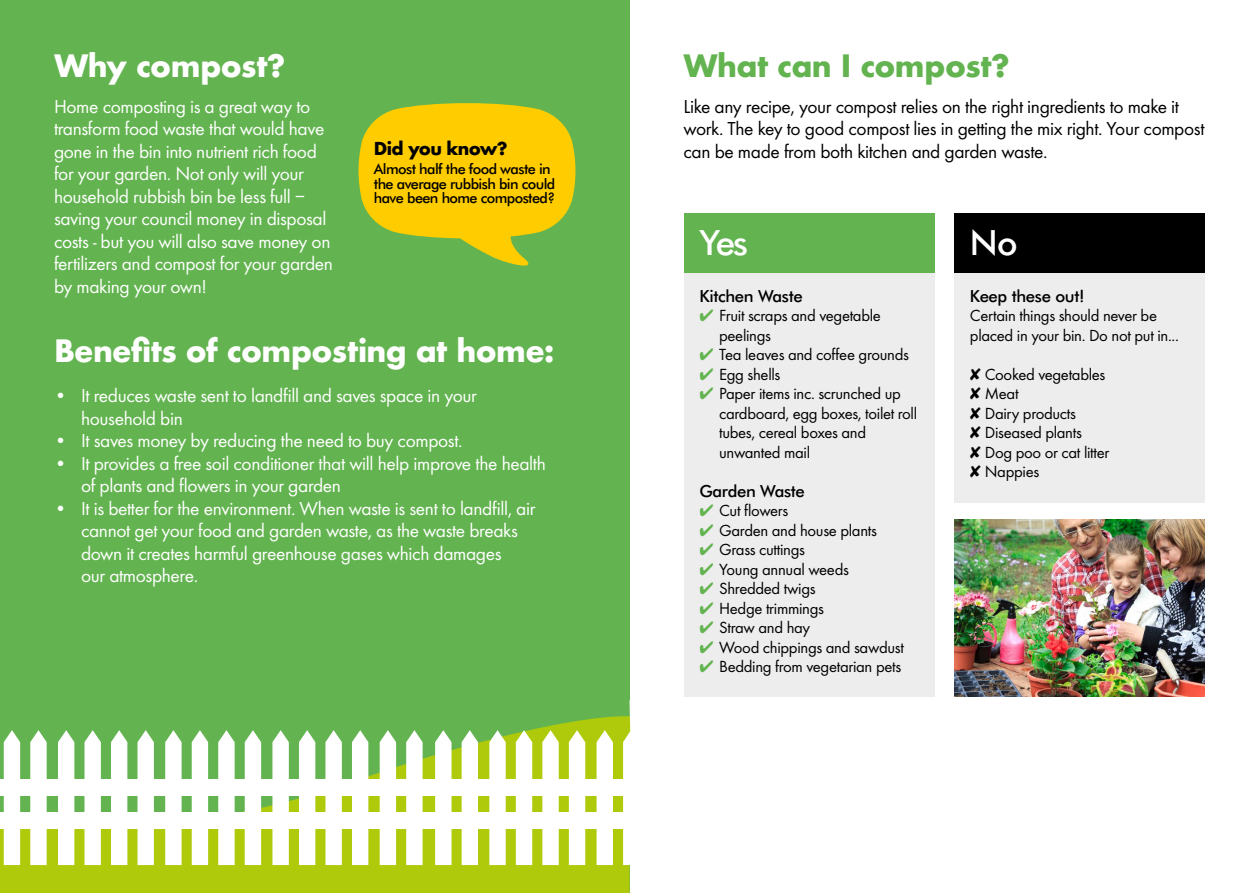
<style>
.page{position:relative;width:1259px;height:893px;background:#fff}
.page>*{position:absolute;margin:0;border:0;box-sizing:border-box;transform-origin:0 0}
.t1{font:500 34.8px "Futura BT";color:#fff}
.t2{font:700 30px "Futura";letter-spacing:-.02em;color:#fff}
.t3{font:700 30px "Futura";letter-spacing:-.02em;color:#63b450}
.t4{font:19.5px/22.5px "Futura EF";letter-spacing:-.02em;color:#fff}
.t5{font:19.5px/22.5px "Futura EF";letter-spacing:-.02em;color:#000}
.t6{font:700 17.4px "Futura";letter-spacing:-.04em;color:#000}
.t7{font:16.65px/19.5px "Futura EF";letter-spacing:-.02em;color:#000}
.t8{font:500 16.65px "Futura BT";letter-spacing:-.02em;color:#000}
.t9{font:500 14.4px/14.4px "Futura BT";letter-spacing:-.04em;color:#000}
.s1{color:#63b450}
</style>
<div class="page">
<div style="left:0;top:0;width:629px;height:893px;background:#63b450"></div>
<svg style="left:358px;top:103px;width:218px;height:163px"></svg>
<div style="left:683px;top:273px;width:251px;height:423px;background:#ededed"></div>
<div style="left:683px;top:214px;width:251px;height:59px;background:#63b450"></div>
<div style="left:954px;top:214px;width:251px;height:59px;background:#000"></div>
<div style="left:954px;top:273px;width:251px;height:229px;background:#ededed"></div>
<img style="left:954px;top:520px;width:251px;height:176px">
<svg style="left:0;top:716px;width:630px;height:177px;fill:#afca0b"></svg>
<div style="left:4px;top:730px;width:16px;height:135px;background:#fff"></div>
<svg style="left:30px;top:730px;width:17px;height:135px;background:#f1f8ed"></svg>
<div style="left:58px;top:730px;width:16px;height:135px;background:#fff"></div>
<svg style="left:84px;top:730px;width:17px;height:135px;background:#f1f8ed"></svg>
<div style="left:111px;top:730px;width:16px;height:135px;background:#fff"></div>
<svg style="left:137px;top:730px;width:17px;height:135px;background:#f1f8ed"></svg>
<svg style="left:165px;top:730px;width:17px;height:135px;background:#f1f8ed"></svg>
<div style="left:192px;top:730px;width:16px;height:135px;background:#fff"></div>
<svg style="left:218px;top:730px;width:17px;height:135px;background:#f1f8ed"></svg>
<div style="left:245px;top:730px;width:16px;height:135px;background:#fff"></div>
<svg style="left:272px;top:730px;width:17px;height:135px;background:#f1f8ed"></svg>
<div style="left:299px;top:730px;width:16px;height:135px;background:#fff"></div>
<svg style="left:325px;top:730px;width:17px;height:135px;background:#f1f8ed"></svg>
<div style="left:352px;top:730px;width:16px;height:135px;background:#fff"></div>
<div style="left:380px;top:730px;width:16px;height:135px;background:#fff"></div>
<svg style="left:406px;top:730px;width:16px;height:135px;background:#f4f9f2"></svg>
<svg style="left:435px;top:730px;width:16px;height:135px;background:#f5faf3"></svg>
<svg style="left:461px;top:730px;width:17px;height:135px;background:#f2f8ec"></svg>
<svg style="left:489px;top:730px;width:17px;height:135px;background:#f3f8eb"></svg>
<div style="left:516px;top:730px;width:16px;height:135px;background:#fff"></div>
<svg style="left:542px;top:730px;width:17px;height:135px;background:#f7f9e8"></svg>
<div style="left:569px;top:730px;width:16px;height:135px;background:#fff"></div>
<svg style="left:596px;top:730px;width:17px;height:135px;background:#f7f9e8"></svg>
<svg style="left:623px;top:700px;width:8px;height:165px"></svg>
<div style="left:0;top:779px;width:655px;height:17px;background:#fff"></div>
<div style="left:0;top:813px;width:655px;height:16px;background:#fff"></div>
<h2 class="t2" style="left:54px;top:44px;width:233px">Why compost?</h2>
<p class="t4" style="left:54px;top:95px;width:280px">Home composting is a great way to transform food waste that would have gone in the bin into nutrient rich food for your garden. Not only will your household rubbish bin be less full – saving your council money in disposal costs - but you will also save money on fertilizers and compost for your garden by making your own!</p>
<p class="t6" style="left:374px;top:136px;width:135px">Did you know?</p>
<p class="t9" style="left:374px;top:162px;width:183px">Almost half the food waste in the average rubbish bin could have been home composted?</p>
<h2 class="t2" style="left:54px;top:329px;width:502px">Benefits of composting at home:</h2>
<p class="t4" style="left:81px;top:384px;width:397px;text-indent:-27px">• It reduces waste sent to landfill and saves space in your household bin</p>
<p class="t4" style="left:54px;top:429px;width:410px">• It saves money by reducing the need to buy compost.</p>
<p class="t4" style="left:81px;top:452px;width:466px;text-indent:-27px">• It provides a free soil conditioner that will help improve the health of plants and flowers in your garden</p>
<p class="t4" style="left:81px;top:497px;width:456px;text-indent:-27px">• It is better for the environment. When waste is sent to landfill, air cannot get your food and garden waste, as the waste breaks down it creates harmful greenhouse gases which damages<br>our atmosphere.</p>
<h2 class="t3" style="left:683px;top:44px;width:328px">What can I compost?</h2>
<p class="t5" style="left:683px;top:95px;width:522px">Like any recipe, your compost relies on the right ingredients to make it work. The key to good compost lies in getting the mix right. Your compost can be made from both kitchen and garden waste.</p>
<h1 class="t1" style="left:699px;top:221px;width:50px">Yes</h1>
<p class="t8" style="left:699px;top:286px;width:105px">Kitchen Waste</p>
<p class="t7" style="left:719px;top:306px;width:163px;text-indent:-20px"><span class="s1">✔</span> Fruit scraps and vegetable peelings</p>
<p class="t7" style="left:699px;top:345px;width:211px"><span class="s1">✔</span> Tea leaves and coffee grounds</p>
<p class="t7" style="left:699px;top:364px;width:83px"><span class="s1">✔</span> Egg shells</p>
<p class="t7" style="left:719px;top:384px;width:200px;text-indent:-20px"><span class="s1">✔</span> Paper items inc. scrunched up cardboard, egg boxes, toilet roll tubes, cereal boxes and unwanted mail</p>
<p class="t8" style="left:699px;top:481px;width:107px">Garden Waste</p>
<p class="t7" style="left:699px;top:501px;width:90px"><span class="s1">✔</span> Cut flowers</p>
<p class="t7" style="left:699px;top:520px;width:179px"><span class="s1">✔</span> Garden and house plants</p>
<p class="t7" style="left:699px;top:540px;width:107px"><span class="s1">✔</span> Grass cuttings</p>
<p class="t7" style="left:699px;top:559px;width:151px"><span class="s1">✔</span> Young annual weeds</p>
<p class="t7" style="left:699px;top:579px;width:118px"><span class="s1">✔</span> Shredded twigs</p>
<p class="t7" style="left:699px;top:599px;width:126px"><span class="s1">✔</span> Hedge trimmings</p>
<p class="t7" style="left:699px;top:618px;width:112px"><span class="s1">✔</span> Straw and hay</p>
<p class="t7" style="left:699px;top:638px;width:206px"><span class="s1">✔</span> Wood chippings and sawdust</p>
<p class="t7" style="left:699px;top:657px;width:203px"><span class="s1">✔</span> Bedding from vegetarian pets</p>
<h1 class="t1" style="left:970px;top:221px;width:49px">No</h1>
<p class="t8" style="left:970px;top:286px;width:116px">Keep these out!</p>
<p class="t7" style="left:970px;top:306px;width:210px">Certain things should never be placed in your bin. Do not put in...</p>
<p class="t7" style="left:984px;top:364px;width:126px">Cooked vegetables<br>Meat<br>Dairy products<br>Diseased plants<br>Dog poo or cat litter<br>Nappies</p>
</div>
